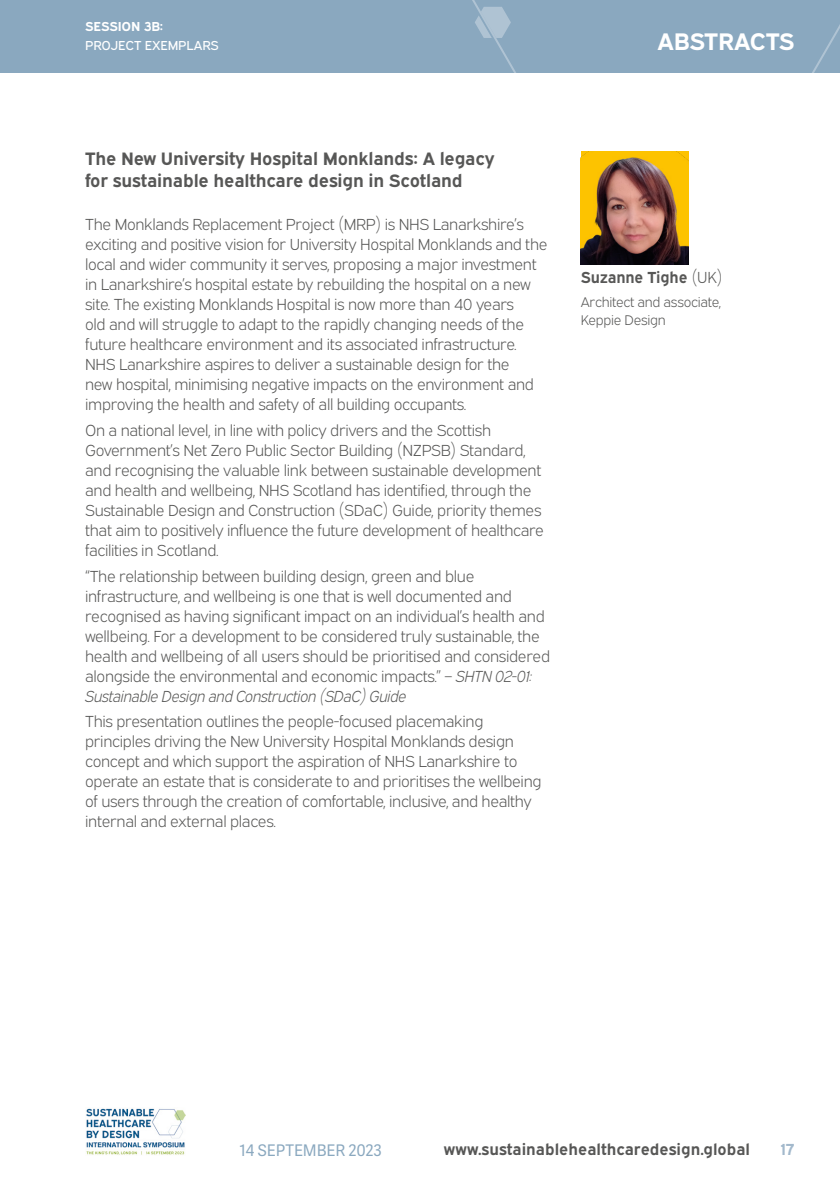
<style>
.page{position:relative;width:840px;height:1191px;background:#fff}
.page>*{position:absolute;margin:0;border:0;box-sizing:border-box;transform-origin:0 0}
.t1{font:700 24px "Expressway Rg";letter-spacing:-.01em;color:#fff}
.t2{font:700 18px/22px "Expressway Rg";letter-spacing:-.01em;color:#575756}
.t3{font:16px/20px "Expressway Lt";letter-spacing:-.02em;color:#575756}
.t4{font:700 16px "Expressway Rg";color:#575756}
.t5{font:700 16px "Expressway Rg";color:#575756;scale:.96 1}
.t6{font:16px "Adelle Sans";color:#8aa8bf}
.t7{font:700 16px "Expressway Rg";color:#a3b9cc}
.t8{font:14px/18px "Expressway Lt";letter-spacing:-.02em;color:#575756}
.t9{font:13px "Expressway Rg";letter-spacing:-.01em;color:#fff}
.t10{font:700 13px "Expressway Rg";letter-spacing:-.01em;color:#fff}
.s1{font-style:italic}
.s2{font-family:"Expressway Lt";font-weight:400}
</style>
<div class="page">
<div style="left:0;top:0;width:839px;height:73px;background:#8aa8bf"></div>
<svg style="left:472px;top:0;width:367px;height:73px"></svg>
<svg style="left:474px;top:7px;width:36px;height:31px"></svg>
<img style="left:86px;top:1108px;width:99px;height:47px">
<img style="left:580px;top:151px;width:108px;height:113px">
<p class="t10" style="left:85px;top:16px;width:79px">SESSION 3B:</p>
<p class="t9" style="left:85px;top:35px;width:135px">PROJECT EXEMPLARS</p>
<h1 class="t1" style="left:657px;top:22px;width:138px">ABSTRACTS</h1>
<p class="t2" style="left:85px;top:146px;width:410px">The New University Hospital Monklands: A legacy for sustainable healthcare design in Scotland</p>
<p class="t3" style="left:85px;top:213px;width:463px">The Monklands Replacement Project (MRP) is NHS Lanarkshire’s exciting and positive vision for University Hospital Monklands and the local and wider community it serves, proposing a major investment in Lanarkshire’s hospital estate by rebuilding the hospital on a new site. The existing Monklands Hospital is now more than 40 years<br>old and will struggle to adapt to the rapidly changing needs of the future healthcare environment and its associated infrastructure.<br>NHS Lanarkshire aspires to deliver a sustainable design for the<br>new hospital, minimising negative impacts on the environment and improving the health and safety of all building occupants.</p>
<p class="t3" style="left:85px;top:418px;width:460px">On a national level, in line with policy drivers and the Scottish Government’s Net Zero Public Sector Building (NZPSB) Standard, and recognising the valuable link between sustainable development and health and wellbeing, NHS Scotland has identified, through the Sustainable Design and Construction (SDaC) Guide, priority themes that aim to positively influence the future development of healthcare facilities in Scotland.</p>
<p class="t3" style="left:85px;top:564px;width:466px">“The relationship between building design, green and blue infrastructure, and wellbeing is one that is well documented and recognised as having significant impact on an individual’s health and wellbeing. For a development to be considered truly sustainable, the health and wellbeing of all users should be prioritised and considered alongside the environmental and economic impacts.” – <span class="s1">SHTN 02-01:<br>Sustainable Design and Construction (SDaC) Guide</span></p>
<p class="t3" style="left:85px;top:710px;width:457px">This presentation outlines the people-focused placemaking principles driving the New University Hospital Monklands design concept and which support the aspiration of NHS Lanarkshire to operate an estate that is considerate to and prioritises the wellbeing of users through the creation of comfortable, inclusive, and healthy internal and external places.</p>
<p class="t5" style="left:580px;top:265px;width:149px">Suzanne Tighe <span class="s2">(UK)</span></p>
<p class="t8" style="left:580px;top:291px;width:142px">Architect and associate,<br>Keppie Design</p>
<p class="t6" style="left:239px;top:1138px;width:144px">14 SEPTEMBER 2023</p>
<p class="t4" style="left:443px;top:1137px;width:307px">www.sustainablehealthcaredesign.global</p>
<p class="t7" style="left:780px;top:1137px;width:15px">17</p>
</div>
